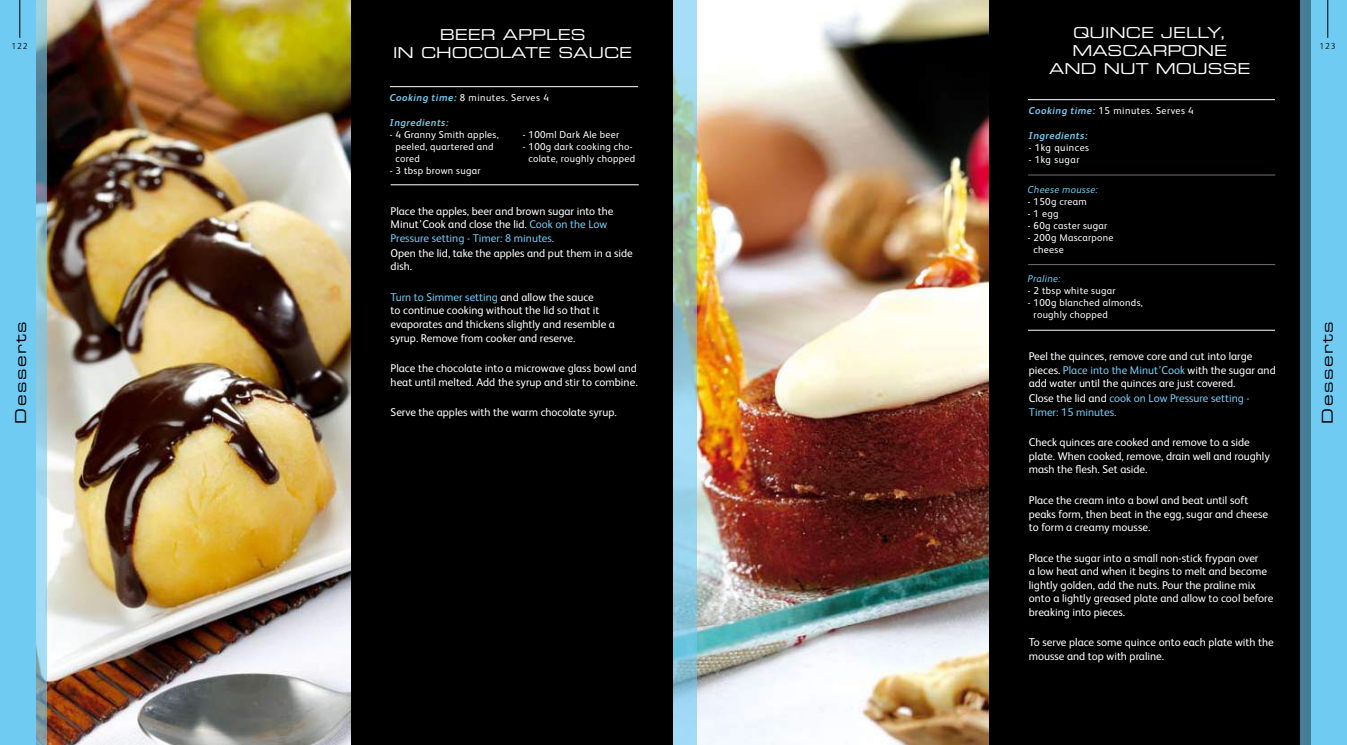
<style>
.page{position:relative;width:1347px;height:745px;background:#fff}
.page>*{position:absolute;margin:0;border:0;box-sizing:border-box;transform-origin:0 0}
.t1{font:15px "Eurostile Extended Two";color:#fff}
.t2{font:15px "Eurostile Extended Two";letter-spacing:.1em;color:#000}
.t3{font:11.25px/13.5px "FS Albert";color:#fff}
.t4{font:11.25px/13.5px "FS Albert";color:#70cbf3}
.t5{font:10px/12px "FS Albert";letter-spacing:.03em;color:#fff}
.t6{font:10px "FS Albert";letter-spacing:.05em;color:#fff}
.t7{font:italic 700 10px "FS Albert";letter-spacing:.05em;color:#70cbf3}
.t8{font:italic 10px "FS Albert";letter-spacing:.03em;color:#70cbf3}
.t9{font:300 8.75px "FS Albert";letter-spacing:.1em;color:#000}
.s1{font-weight:700;font-style:italic;color:#70cbf3}
.s2{color:#70cbf3}
.s3{color:#fff}
</style>
<div class="page">
<div style="left:0;top:0;width:1346px;height:744px;background:#000"></div>
<img style="left:46px;top:0;width:305px;height:744px">
<svg style="left:0;top:0;width:46px;height:744px;fill:#70cbf3"></svg>
<hr style="left:19px;top:0;width:1px;height:38px;background:#000">
<hr style="left:390px;top:86px;width:248px;height:1px;background:#fff">
<img style="left:696px;top:0;width:293px;height:744px">
<svg style="left:1300px;top:0;width:46px;height:744px;fill:#70cbf3"></svg>
<svg style="left:673px;top:0;width:23px;height:744px"></svg>
<hr style="left:1028px;top:99px;width:247px;height:1px;background:#fff">
<hr style="left:1028px;top:330px;width:247px;height:1px;background:#fff">
<hr style="left:1327px;top:0;width:1px;height:38px;background:#000">
<hr style="left:1028px;top:175px;width:247px;height:1px;background:#786e6f">
<hr style="left:1028px;top:264px;width:247px;height:1px;background:#786e6f">
<hr style="left:390px;top:184px;width:249px;height:1px;background:#fff">
<h1 class="t1" style="left:1073px;top:22px;width:29px">QUIN</h1>
<h1 class="t1" style="left:1125px;top:22px;width:60px">CE JELL</h1>
<h1 class="t1" style="left:1207px;top:22px;width:21px">Y,</h1>
<h1 class="t1" style="left:1072px;top:40px;width:125px">MASCARPONE</h1>
<h1 class="t1" style="left:1049px;top:58px;width:17px">AND</h1>
<h1 class="t1" style="left:1103px;top:58px;width:16px">NUT</h1>
<h1 class="t1" style="left:1156px;top:58px;width:18px">MOU</h1>
<h1 class="t1" style="left:1207px;top:58px;width:42px">SSE</h1>
<h1 class="t1" style="left:440px;top:25px;width:147px">BEER APPLES</h1>
<p class="t9" style="left:12px;top:41px;width:17px">122</p>
<p class="t9" style="left:1319px;top:41px;width:17px">123</p>
<h1 class="t1" style="left:393px;top:43px;width:10px">IN</h1>
<h1 class="t1" style="left:421px;top:43px;width:77px">CHOCOLATE</h1>
<h1 class="t1" style="left:558px;top:43px;width:73px">SAUCE</h1>
<h1 class="t2" style="left:10px;top:423px;width:104px;rotate:-90deg">Desserts</h1>
<p class="t6" style="left:390px;top:92px;width:160px"><span class="s1">Cooking time:</span> 8 minutes. Serves 4</p>
<p class="t7" style="left:390px;top:117px;width:60px">Ingredients:</p>
<p class="t5" style="left:395px;top:128px;width:105px;text-indent:-6px">- 4 Granny Smith apples, peeled, quartered and cored</p>
<p class="t5" style="left:390px;top:164px;width:92px">- 3 tbsp brown sugar</p>
<p class="t5" style="left:523px;top:128px;width:98px">- 100ml Dark Ale beer</p>
<p class="t5" style="left:523px;top:140px;width:114px;text-align:center">- 100g dark cooking cho&shy;colate, roughly chopped</p>
<p class="t3" style="left:390px;top:204px;width:224px">Place the apples, beer and brown sugar into the<br>Minut’Cook and close the lid. <span class="s2">Cook on the Low<br>Pressure setting - Timer: 8 minutes.</span></p>
<p class="t3" style="left:390px;top:246px;width:244px">Open the lid, take the apples and put them in a side dish.</p>
<p class="t3" style="left:390px;top:290px;width:226px"><span class="s2">Turn to Simmer setting</span> and allow the sauce<br>to continue cooking without the lid so that it evaporates and thickens slightly and resemble a syrup. Remove from cooker and reserve.</p>
<p class="t3" style="left:390px;top:361px;width:248px">Place the chocolate into a microwave glass bowl and heat until melted. Add the syrup and stir to combine.</p>
<p class="t3" style="left:390px;top:405px;width:228px">Serve the apples with the warm chocolate syrup.</p>
<p class="t6" style="left:1028px;top:105px;width:166px"><span class="s1">Cooking time:</span> 15 minutes. Serves 4</p>
<p class="t7" style="left:1028px;top:130px;width:60px">Ingredients:</p>
<p class="t6" style="left:1028px;top:142px;width:62px">- 1kg quinces</p>
<p class="t6" style="left:1028px;top:154px;width:52px">- 1kg sugar</p>
<p class="t8" style="left:1028px;top:183px;width:72px">Cheese mousse:</p>
<p class="t5" style="left:1028px;top:195px;width:60px">- 150g cream</p>
<p class="t5" style="left:1028px;top:207px;width:32px">- 1 egg</p>
<p class="t5" style="left:1028px;top:219px;width:81px">- 60g caster sugar</p>
<p class="t5" style="left:1033px;top:231px;width:81px;text-indent:-6px">- 200g Mascarpone cheese</p>
<p class="t8" style="left:1028px;top:273px;width:34px">Praline:</p>
<p class="t5" style="left:1028px;top:284px;width:89px">- 2 tbsp white sugar</p>
<p class="t5" style="left:1033px;top:296px;width:111px;text-indent:-6px">- 100g blanched almonds, roughly chopped</p>
<p class="t3" style="left:1028px;top:349px;width:248px">Peel the quinces, remove core and cut into large pieces. <span class="s2">Place into the Minut’Cook</span> with the sugar and add water until the quinces are just covered.</p>
<p class="t4" style="left:1028px;top:391px;width:222px"><span class="s3">Close the lid and</span> cook on Low Pressure setting -<br>Timer: 15 minutes.</p>
<p class="t3" style="left:1028px;top:435px;width:242px">Check quinces are cooked and remove to a side plate. When cooked, remove, drain well and roughly mash the flesh. Set aside.</p>
<p class="t3" style="left:1028px;top:493px;width:241px">Place the cream into a bowl and beat until soft peaks form, then beat in the egg, sugar and cheese to form a creamy mousse.</p>
<p class="t3" style="left:1028px;top:550px;width:246px">Place the sugar into a small non-stick frypan over<br>a low heat and when it begins to melt and become lightly golden, add the nuts. Pour the praline mix onto a lightly greased plate and allow to cool before breaking into pieces.</p>
<p class="t3" style="left:1028px;top:635px;width:246px">To serve place some quince onto each plate with the mousse and top with praline.</p>
<h1 class="t2" style="left:1317px;top:423px;width:104px;rotate:-90deg">Desserts</h1>
</div>
